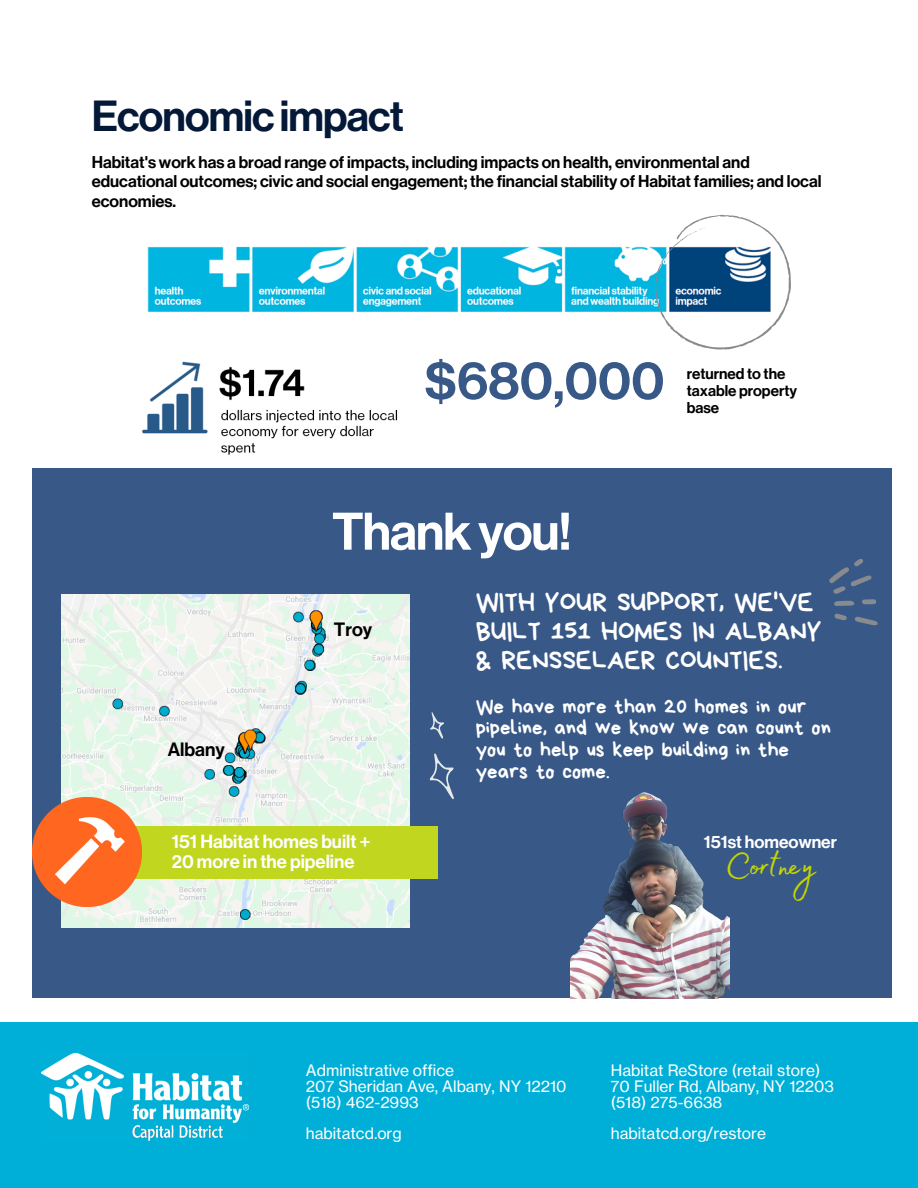
<style>
.page{position:relative;width:918px;height:1188px;background:#fff}
.page>*{position:absolute;margin:0;border:0;box-sizing:border-box;transform-origin:0 0}
.t1{font:52.8px "N Haas Grotesk DS Pro 65 Md";color:#385988}
.t2{font:51.75px "N Haas Grotesk DS Pro 65 Md";letter-spacing:-.02em;color:#fff}
.t3{font:44.4px "Madelyn Fill";color:#c4d600}
.t4{font:42.6px "N Haas Grotesk DS Pro 65 Md";letter-spacing:-.02em;color:#041937}
.t5{font:27px/28.7px "Bryndan Write";color:#fff}
.t6{font:20.85px/21.8px "Bryndan Write";color:#fff}
.t7{font:18.9px "N Haas Grotesk DS Pro 65 Md";color:#000}
.t8{font:18.6px "N Haas Grotesk DS Pro 65 Md";color:#fff}
.t9{font:17.55px "N Haas Grotesk DS Pro 65 Md";color:#fff}
.t10{font:16.65px/19.2px "N Haas Grotesk DS Pro 65 Md";color:#000}
.t11{font:15.6px "N Haas Grotesk TX Pro 55 Rg";color:#fff}
.t12{font:15.3px/16.8px "N Haas Grotesk DS Pro 65 Md";color:#000}
</style>
<div class="page">
<div style="left:0;top:1023px;width:918px;height:165px;background:#00afd7"></div>
<img style="left:42px;top:1052px;width:207px;height:89px">
<img style="left:142px;top:361px;width:256px;height:94px">
<img style="left:147px;top:246px;width:508px;height:66px">
<svg style="left:655px;top:215px;width:136px;height:135px"></svg>
<div style="left:32px;top:468px;width:860px;height:530px;background:#385988"></div>
<img style="left:571px;top:792px;width:159px;height:206px">
<svg style="left:429px;top:712px;width:25px;height:87px"></svg>
<svg style="left:829px;top:559px;width:49px;height:67px"></svg>
<img style="left:61px;top:594px;width:349px;height:333px">
<div style="left:134px;top:826px;width:304px;height:53px;background:#c1d61f"></div>
<img style="left:32px;top:798px;width:109px;height:109px">
<p class="t4" style="left:92px;top:91px;width:314px">Economicimpact</p>
<p class="t10" style="left:92px;top:153px;width:731px">Habitat's work has a broad range of impacts, including impacts on health, environmental and educational outcomes; civic and social engagement; the financial stability of Habitat families; and local economies.</p>
<p class="t7" style="left:168px;top:738px;width:59px">Albany</p>
<p class="t1" style="left:424px;top:350px;width:242px">$680,000</p>
<p class="t12" style="left:687px;top:366px;width:112px">returned to the taxable property</p>
<p class="t12" style="left:687px;top:400px;width:34px">base</p>
<p class="t2" style="left:332px;top:502px;width:241px">Thankyou!</p>
<p class="t5" style="left:476px;top:588px;width:347px">WITH YOUR SUPPORT, WE'VE<br>BUILT 151 HOMES IN ALBANY &amp; RENSSELAER COUNTIES.</p>
<p class="t6" style="left:476px;top:695px;width:357px">We have more than 20 homes in our pipeline, and we know we can count on you to help us keep building in the years to come.</p>
<p class="t7" style="left:334px;top:618px;width:40px">Troy</p>
<p class="t8" style="left:172px;top:830px;width:200px">151 Habitat homes built +</p>
<p class="t9" style="left:704px;top:831px;width:134px">151st homeowner</p>
<p class="t8" style="left:172px;top:850px;width:184px">20 more in the pipeline</p>
<p class="t3" style="left:726px;top:832px;width:91px">Cortney</p>
<p class="t11" style="left:306px;top:1061px;width:150px">Administrative office</p>
<p class="t11" style="left:306px;top:1077px;width:262px">207 Sheridan Ave, Albany, NY 12210</p>
<p class="t11" style="left:306px;top:1093px;width:114px">(518) 462-2993</p>
<p class="t11" style="left:306px;top:1124px;width:97px">habitatcd.org</p>
<p class="t11" style="left:611px;top:1061px;width:211px">Habitat ReStore (retail store)</p>
<p class="t11" style="left:611px;top:1077px;width:225px">70 Fuller Rd, Albany, NY 12203</p>
<p class="t11" style="left:611px;top:1093px;width:113px">(518) 275-6638</p>
<p class="t11" style="left:611px;top:1124px;width:157px">habitatcd.org/restore</p>
</div>
